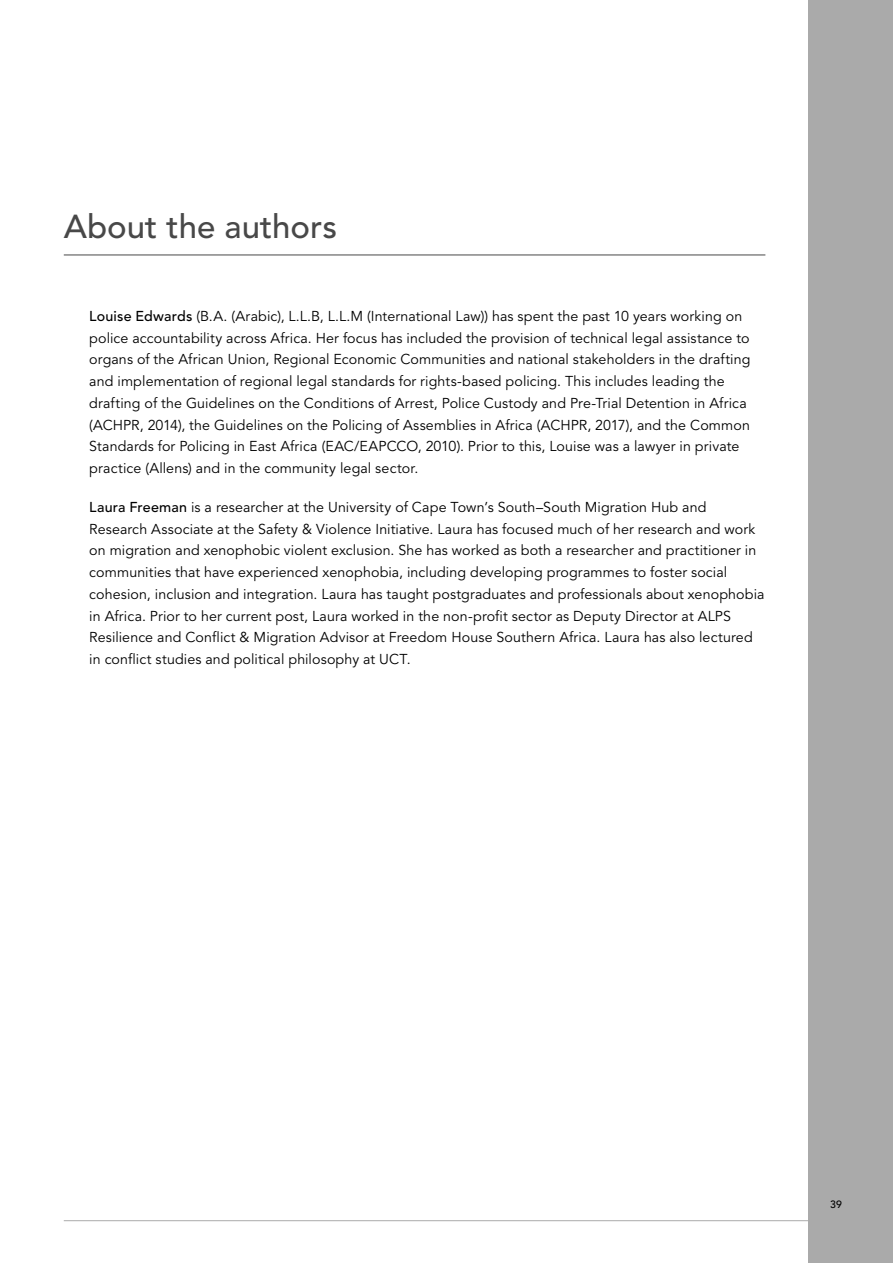
<style>
.page{position:relative;width:893px;height:1263px;background:#fff}
.page>*{position:absolute;margin:0;border:0;box-sizing:border-box;transform-origin:0 0}
.t1{font:500 33px "Avenir LT Std";color:#484848}
.t2{font:14.25px/21.8px "Avenir LT Std";letter-spacing:.01em;color:#000}
.t3{font:500 10.5px "Avenir LT Std";color:#000}
.s1{font-weight:500}
</style>
<div class="page">
<div style="left:808px;top:0;width:85px;height:1263px;background:#aaa"></div>
<hr style="left:64px;top:1220px;width:778px;height:1px;background:#aaa">
<hr style="left:64px;top:255px;width:701px;height:1px;background:#484848">
<h1 class="t1" style="left:64px;top:207px;width:275px">About the authors</h1>
<p class="t2" style="left:89px;top:306px;width:663px"><span class="s1">Louise Edwards</span> (B.A. (Arabic), L.L.B, L.L.M (International Law)) has spent the past 10 years working on police accountability across Africa. Her focus has included the provision of technical legal assistance to organs of the African Union, Regional Economic Communities and national stakeholders in the drafting and implementation of regional legal standards for rights-based policing. This includes leading the drafting of the Guidelines on the Conditions of Arrest, Police Custody and Pre-Trial Detention in Africa (ACHPR, 2014), the Guidelines on the Policing of Assemblies in Africa (ACHPR, 2017), and the Common Standards for Policing in East Africa (EAC/EAPCCO, 2010). Prior to this, Louise was a lawyer in private practice (Allens) and in the community legal sector.</p>
<p class="t2" style="left:89px;top:497px;width:677px"><span class="s1">Laura Freeman</span> is a researcher at the University of Cape Town’s South–South Migration Hub and Research Associate at the Safety &amp; Violence Initiative. Laura has focused much of her research and work on migration and xenophobic violent exclusion. She has worked as both a researcher and practitioner in communities that have experienced xenophobia, including developing programmes to foster social cohesion, inclusion and integration. Laura has taught postgraduates and professionals about xenophobia in Africa. Prior to her current post, Laura worked in the non-profit sector as Deputy Director at ALPS Resilience and Conflict &amp; Migration Advisor at Freedom House Southern Africa. Laura has also lectured in conflict studies and political philosophy at UCT.</p>
<p class="t3" style="left:830px;top:1198px;width:13px">39</p>
</div>
